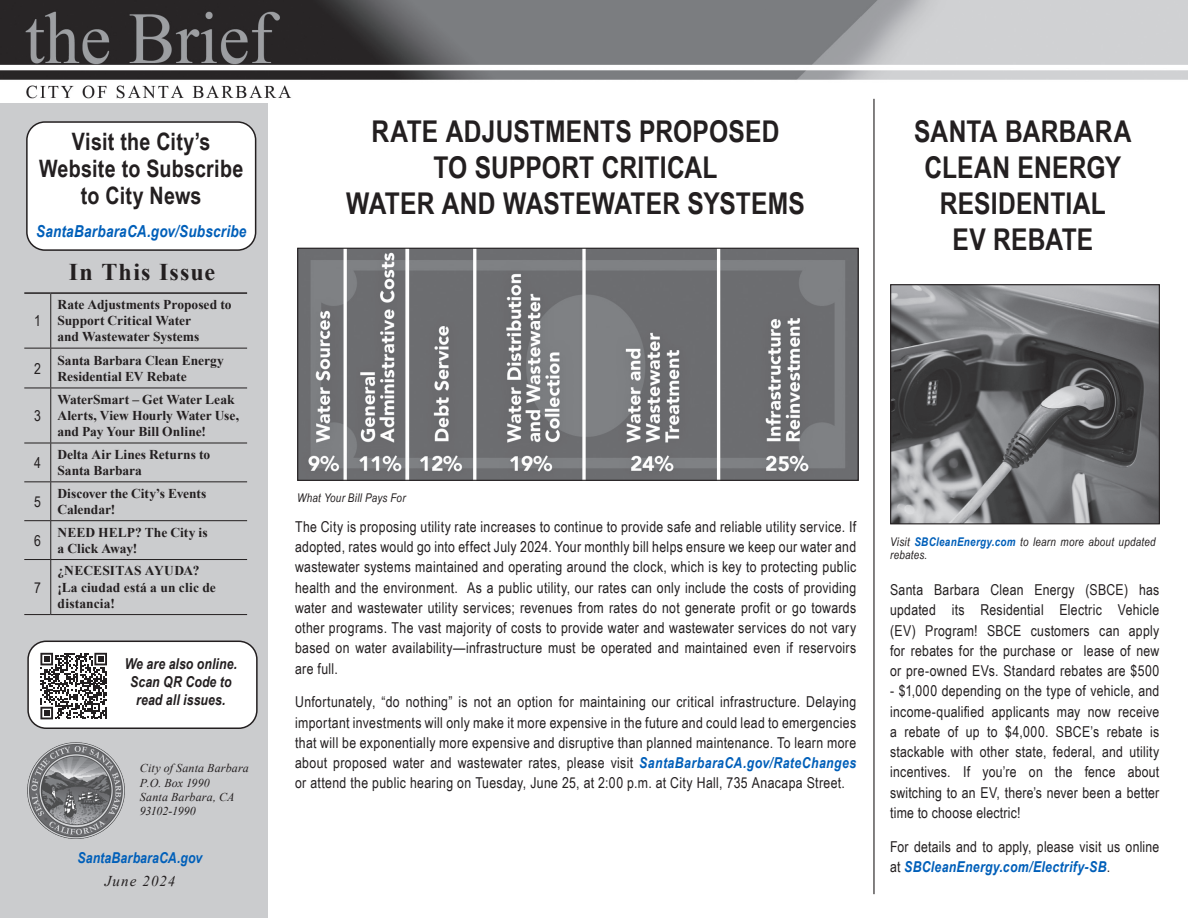
<style>
.page{position:relative;width:1188px;height:918px;background:#fff}
.page>*{position:absolute;margin:0;border:0;box-sizing:border-box;transform-origin:0 0}
.article_headline{font:700 30px/36px "Arial Narrow";letter-spacing:.005em;color:#231f20;text-align:center}
.article_text{font:700 24px/27px "Arial Narrow";letter-spacing:.01em;color:#231f20;text-align:center}
.t1{font:700 24px "Times New Roman";letter-spacing:.05em;color:#231f20}
.article_text-2{font:italic 700 16.5px "Arial Narrow";letter-spacing:.015em;color:#005fb9}
.article_text-3{font:15px/20.2px "Arial Narrow";letter-spacing:.02em;color:#231f20;text-align:justify}
.furlough_closure_dates{font:italic 700 15px/18px "Arial Narrow";letter-spacing:.005em;color:#231f20;text-align:center}
.furlough_closure_dates-2{font:italic 700 15px "Arial Narrow";letter-spacing:.01em;color:#005fb9}
.furlough_closure_dates-3{font:italic 15px "Times New Roman";letter-spacing:.075em;color:#231f20}
.t2{font:700 13.5px/16.2px "Times New Roman";color:#231f20}
.photo_caption{font:italic 12px/13.5px "Arial Narrow";letter-spacing:.02em;color:#231f20}
.t3{font:italic 12px "Times New Roman";letter-spacing:.01em;color:#231f20}
.t4{font:italic 12px "Times New Roman";letter-spacing:-.025em;color:#231f20}
.s1{font-weight:700;font-style:italic;color:#005fb9}
.s2{font-weight:700;color:#005fb9}
</style>
<div class="page">
<div style="left:0;top:91px;width:267px;height:827px;background:#cbccce"></div>
<img style="left:27px;top:742px;width:98px;height:97px">
<img style="left:0;top:0;width:1188px;height:102px">
<svg style="left:24px;top:348px;width:27px;height:1px"></svg>
<hr style="left:50px;top:349px;width:1px;height:39px;background:#231f20">
<hr style="left:50px;top:388px;width:1px;height:55px;background:#231f20">
<hr style="left:50px;top:443px;width:1px;height:38px;background:#231f20">
<svg style="left:24px;top:481px;width:27px;height:1px"></svg>
<hr style="left:51px;top:481px;width:196px;height:1px;background:#231f20">
<hr style="left:50px;top:482px;width:1px;height:38px;background:#231f20">
<svg style="left:24px;top:520px;width:27px;height:1px"></svg>
<hr style="left:51px;top:520px;width:196px;height:1px;background:#231f20">
<hr style="left:50px;top:521px;width:1px;height:38px;background:#231f20">
<svg style="left:24px;top:559px;width:27px;height:1px"></svg>
<hr style="left:51px;top:559px;width:196px;height:1px;background:#231f20">
<hr style="left:50px;top:560px;width:1px;height:54px;background:#231f20">
<svg style="left:24px;top:614px;width:27px;height:1px"></svg>
<hr style="left:51px;top:614px;width:196px;height:1px;background:#231f20">
<hr style="left:24px;top:292px;width:27px;height:2px;background:#231f20">
<hr style="left:51px;top:292px;width:196px;height:2px;background:#231f20">
<hr style="left:50px;top:294px;width:1px;height:54px;background:#231f20">
<hr style="left:51px;top:348px;width:196px;height:1px;background:#231f20">
<svg style="left:24px;top:388px;width:27px;height:1px"></svg>
<hr style="left:51px;top:388px;width:196px;height:1px;background:#231f20">
<svg style="left:24px;top:443px;width:27px;height:1px"></svg>
<hr style="left:51px;top:443px;width:196px;height:1px;background:#231f20">
<div style="left:27px;top:122px;width:229px;height:128px;background:#fff;border-radius:18px"></div>
<div style="left:26px;top:121px;width:230px;height:130px;border:2px solid #231f20;border-radius:18px"></div>
<div style="left:28px;top:641px;width:229px;height:87px;background:#fff;border-radius:18px"></div>
<div style="left:27px;top:641px;width:231px;height:88px;border:2px solid #231f20;border-radius:18px"></div>
<svg style="left:40px;top:653px;width:67px;height:66px"></svg>
<hr style="left:873px;top:99px;width:2px;height:795px;background:#231f20">
<img style="left:299px;top:250px;width:558px;height:229px">
<div style="left:297px;top:248px;width:562px;height:233px;border:1px solid #231f20"></div>
<img style="left:892px;top:286px;width:266px;height:236px">
<div style="left:890px;top:284px;width:270px;height:240px;border:1px solid #231f20"></div>
<p class="article_text" style="left:39px;top:126px;width:206px">Visit the City’s<br>Website to Subscribe to City News</p>
<p class="article_text-2" style="left:36px;top:218px;width:212px">SantaBarbaraCA.gov/Subscribe</p>
<p class="article_text-3" style="left:34px;top:310px;width:8px">1</p>
<p class="t1" style="left:69px;top:256px;width:148px">In This Issue</p>
<p class="t2" style="left:58px;top:296px;width:176px">Rate Adjustments Proposed to<br>Support Critical Water<br>and Wastewater Systems</p>
<p class="article_text-3" style="left:34px;top:358px;width:8px">2</p>
<p class="t2" style="left:58px;top:352px;width:168px">Santa Barbara Clean Energy<br>Residential EV Rebate</p>
<p class="article_text-3" style="left:34px;top:405px;width:8px">3</p>
<p class="t2" style="left:58px;top:391px;width:183px">WaterSmart – Get Water Leak<br>Alerts, View Hourly Water Use, and Pay Your Bill Online!</p>
<p class="article_text-3" style="left:34px;top:452px;width:8px">4</p>
<p class="t2" style="left:58px;top:446px;width:154px">Delta Air Lines Returns to<br>Santa Barbara</p>
<p class="article_text-3" style="left:34px;top:491px;width:8px">5</p>
<p class="t2" style="left:58px;top:485px;width:150px">Discover the City’s Events<br>Calendar!</p>
<p class="article_text-3" style="left:34px;top:530px;width:8px">6</p>
<p class="t2" style="left:58px;top:524px;width:152px">NEED HELP? The City is a Click Away!</p>
<p class="article_text-3" style="left:34px;top:577px;width:8px">7</p>
<p class="t2" style="left:58px;top:562px;width:160px">¿NECESITAS AYUDA? ¡La ciudad está a un clic de distancia!</p>
<p class="furlough_closure_dates" style="left:125px;top:654px;width:114px">We are also online.</p>
<p class="furlough_closure_dates" style="left:130px;top:672px;width:103px">Scan QR Code to read all issues.</p>
<p class="t3" style="left:140px;top:760px;width:111px">City of Santa Barbara</p>
<p class="t3" style="left:140px;top:774px;width:72px">P.O. Box 1990</p>
<p class="t3" style="left:140px;top:789px;width:96px">Santa Barbara, CA</p>
<p class="t4" style="left:140px;top:803px;width:58px">93102-1990</p>
<p class="furlough_closure_dates-2" style="left:77px;top:846px;width:126px">SantaBarbaraCA.gov</p>
<p class="furlough_closure_dates-3" style="left:105px;top:870px;width:72px">June 2024</p>
<p class="article_headline" style="left:346px;top:112px;width:460px">RATE ADJUSTMENTS PROPOSED<br>TO SUPPORT CRITICAL<br>WATER AND WASTEWATER SYSTEMS</p>
<p class="article_headline" style="left:914px;top:112px;width:219px">SANTA BARBARA<br>CLEAN ENERGY<br>RESIDENTIAL<br>EV REBATE</p>
<p class="photo_caption" style="left:297px;top:491px;width:110px">What Your Bill Pays For</p>
<p class="article_text-3" style="left:295px;top:516px;width:563px">The City is proposing utility rate increases to continue to provide safe and reliable utility service. If adopted, rates would go into effect July 2024. Your monthly bill helps ensure we keep our water and wastewater systems maintained and operating around the clock, which is key to protecting public health and the environment. As a public utility, our rates can only include the costs of providing water and wastewater utility services; revenues from rates do not generate profit or go towards other programs. The vast majority of costs to provide water and wastewater services do not vary based on water availability—infrastructure must be operated and maintained even if reservoirs are full.</p>
<p class="article_text-3" style="left:295px;top:691px;width:563px">Unfortunately, “do nothing” is not an option for maintaining our critical infrastructure. Delaying important investments will only make it more expensive in the future and could lead to emergencies that will be exponentially more expensive and disruptive than planned maintenance. To learn more about proposed water and wastewater rates, please visit <span class="s1">SantaBarbaraCA.gov/RateChanges </span>or attend the public hearing on Tuesday, June 25, at 2:00 p.m. at City Hall, 735 Anacapa Street.</p>
<p class="photo_caption" style="left:890px;top:535px;width:267px">Visit <span class="s2">SBCleanEnergy.com</span> to learn more about updated rebates.</p>
<p class="article_text-3" style="left:890px;top:579px;width:271px">Santa Barbara Clean Energy (SBCE) has updated its Residential Electric Vehicle (EV) Program! SBCE customers can apply for rebates for the purchase or lease of new or pre-owned EVs. Standard rebates are $500</p>
<p class="article_text-3" style="left:890px;top:680px;width:271px">- $1,000 depending on the type of vehicle, and income-qualified applicants may now receive a rebate of up to $4,000. SBCE’s rebate is stackable with other state, federal, and utility incentives. If you’re on the fence about switching to an EV, there’s never been a better time to choose electric!</p>
<p class="article_text-3" style="left:890px;top:836px;width:271px">For details and to apply, please visit us online at <span class="s1">SBCleanEnergy.com/Electrify-SB</span>.</p>
</div>
